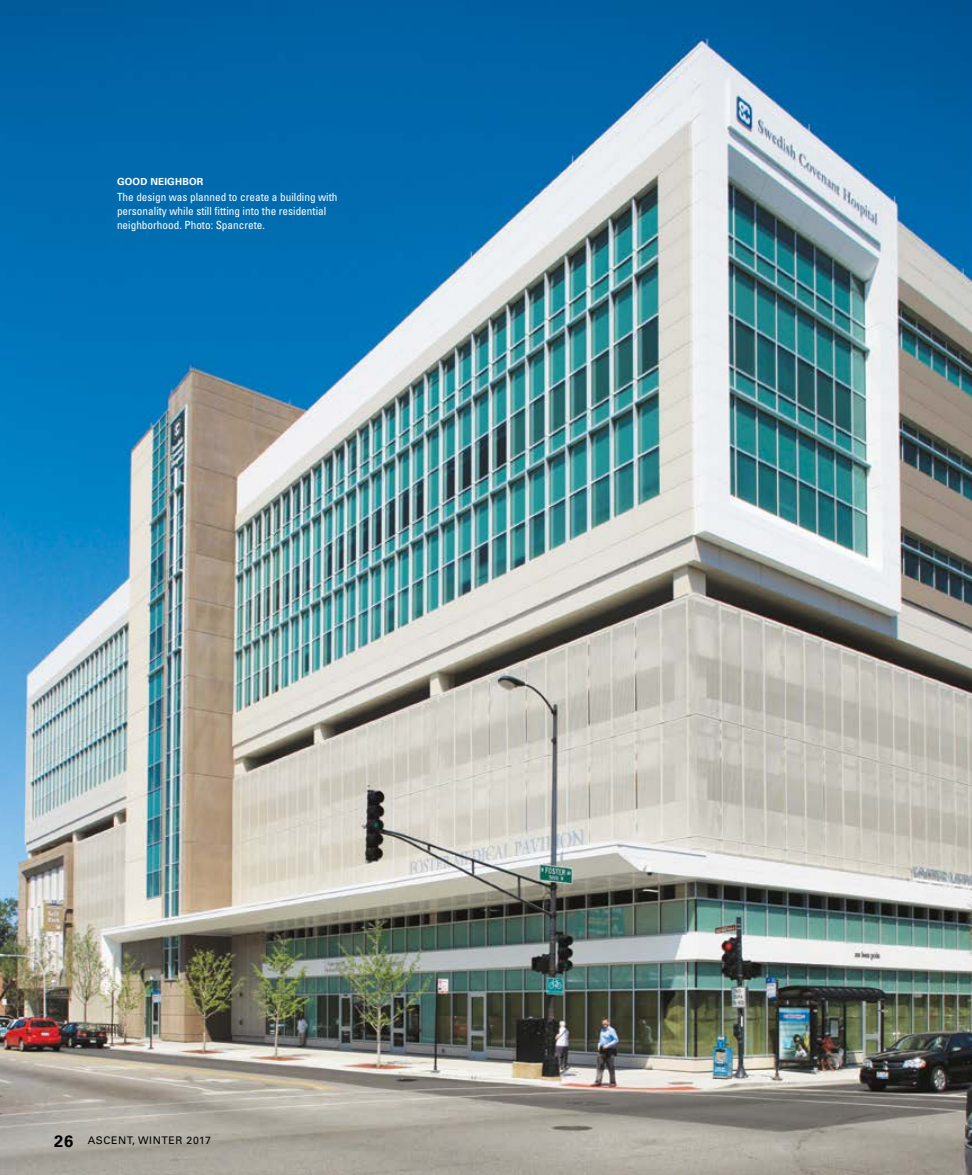
<style>
.page{position:relative;width:972px;height:1175px;background:#fff}
.page>*{position:absolute;margin:0;border:0;box-sizing:border-box;transform-origin:0 0}
.t1{font:700 16.5px "Univers LT Std";color:#000}
.t2{font:condensed 11.25px/14.2px "Univers LT Std";color:#fff}
.t3{font:10.5px "Univers LT Std";letter-spacing:.06em;color:#000}
.t4{font:700 9.75px "Univers LT Std";letter-spacing:.02em;color:#fff}
</style>
<div class="page">
<img style="left:0;top:0;width:972px;height:1174px">
<p class="t4" style="left:117px;top:176px;width:88px">GOOD NEIGHBOR</p>
<p class="t2" style="left:117px;top:189px;width:222px">The design was planned to create a building with personality while still fitting into the residential neighborhood. Photo: Spancrete.</p>
<h1 class="t1" style="left:54px;top:1131px;width:21px">26</h1>
<p class="t3" style="left:88px;top:1134px;width:125px">ASCENT, WINTER 2017</p>
</div>
